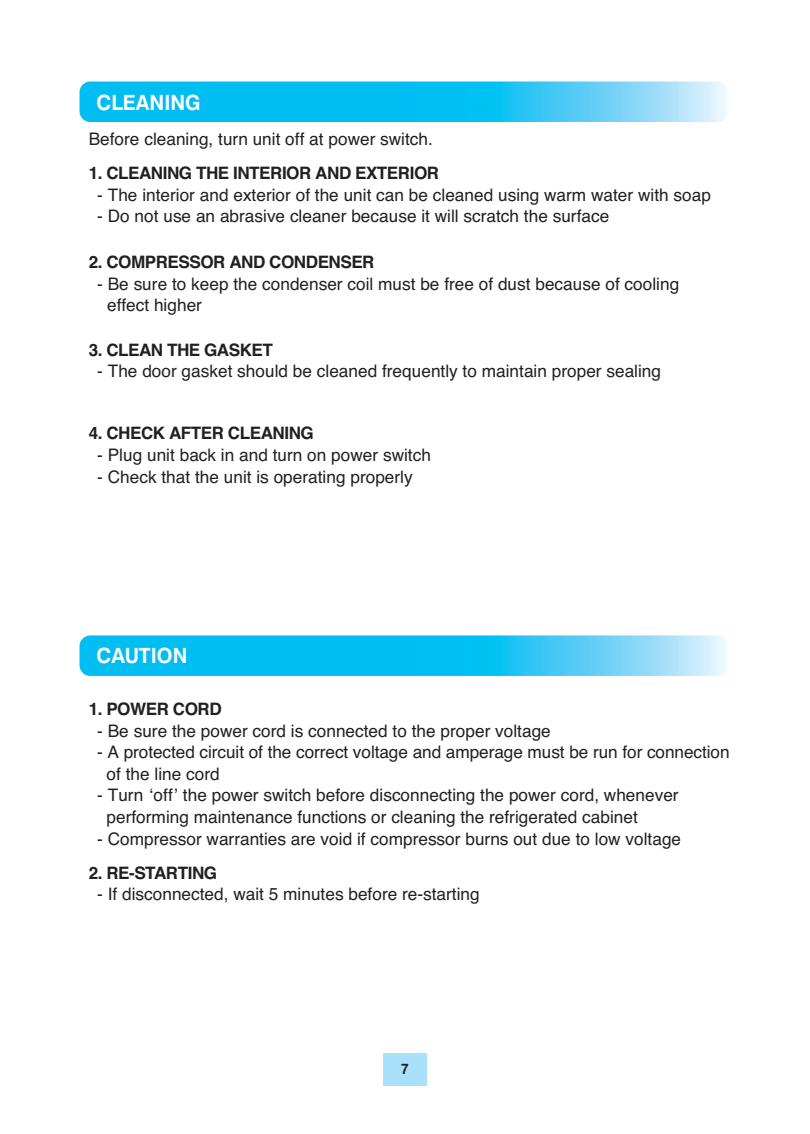
<style>
.page{position:relative;width:810px;height:1134px;background:#fff}
.page>*{position:absolute;margin:0;border:0;box-sizing:border-box;transform-origin:0 0}
.t1{font:700 21px "Swiss 721 BT";color:#fff;scale:.95 1}
.t2{font:17.25px/21.6px "Helvetica";color:#231f20}
.t3{font:700 17.1px "Helvetica";letter-spacing:-.03em;color:#231f20}
.t4{font:700 15px "Swiss 721 BT";color:#231f20;scale:.9 1}
</style>
<div class="page">
<div style="left:383px;top:1053px;width:44px;height:33px;background:#aae1fa"></div>
<svg style="left:80px;top:82px;width:648px;height:40px;background:#2ac6f4"></svg>
<svg style="left:80px;top:635px;width:648px;height:41px;background:#2dc6f4"></svg>
<p class="t1" style="left:96px;top:94px;width:111px">CLEANING</p>
<p class="t2" style="left:89px;top:129px;width:346px">Before cleaning, turn unit off at power switch.</p>
<p class="t3" style="left:89px;top:167px;width:352px">1. CLEANING THE INTERIOR AND EXTERIOR</p>
<p class="t2" style="left:97px;top:185px;width:615px">- The interior and exterior of the unit can be cleaned using warm water with soap</p>
<p class="t2" style="left:97px;top:207px;width:514px">- Do not use an abrasive cleaner because it will scratch the surface</p>
<p class="t3" style="left:89px;top:256px;width:287px">2. COMPRESSOR AND CONDENSER</p>
<p class="t2" style="left:107px;top:275px;width:574px;line-height:20.7px;text-indent:-10px">- Be sure to keep the condenser coil must be free of dust because of cooling effect higher</p>
<p class="t3" style="left:89px;top:344px;width:186px">3. CLEAN THE GASKET</p>
<p class="t2" style="left:97px;top:362px;width:565px">- The door gasket should be cleaned frequently to maintain proper sealing</p>
<p class="t3" style="left:89px;top:427px;width:227px">4. CHECK AFTER CLEANING</p>
<p class="t2" style="left:97px;top:446px;width:335px">- Plug unit back in and turn on power switch</p>
<p class="t2" style="left:97px;top:467px;width:317px">- Check that the unit is operating properly</p>
<p class="t1" style="left:96px;top:648px;width:97px">CAUTION</p>
<p class="t3" style="left:89px;top:703px;width:135px">1. POWER CORD</p>
<p class="t2" style="left:97px;top:721px;width:455px">- Be sure the power cord is connected to the proper voltage</p>
<p class="t2" style="left:107px;top:743px;width:625px;text-indent:-9px">- A protected circuit of the correct voltage and amperage must be run for connection of the line cord</p>
<p class="t2" style="left:107px;top:786px;width:574px;text-indent:-9px">- Turn ʻoffʼ the power switch before disconnecting the power cord, whenever performing maintenance functions or cleaning the refrigerated cabinet</p>
<p class="t2" style="left:97px;top:829px;width:585px">- Compressor warranties are void if compressor burns out due to low voltage</p>
<p class="t3" style="left:89px;top:867px;width:130px">2. RE-STARTING</p>
<p class="t2" style="left:97px;top:885px;width:384px">- If disconnected, wait 5 minutes before re-starting</p>
<p class="t4" style="left:401px;top:1063px;width:10px">7</p>
</div>
